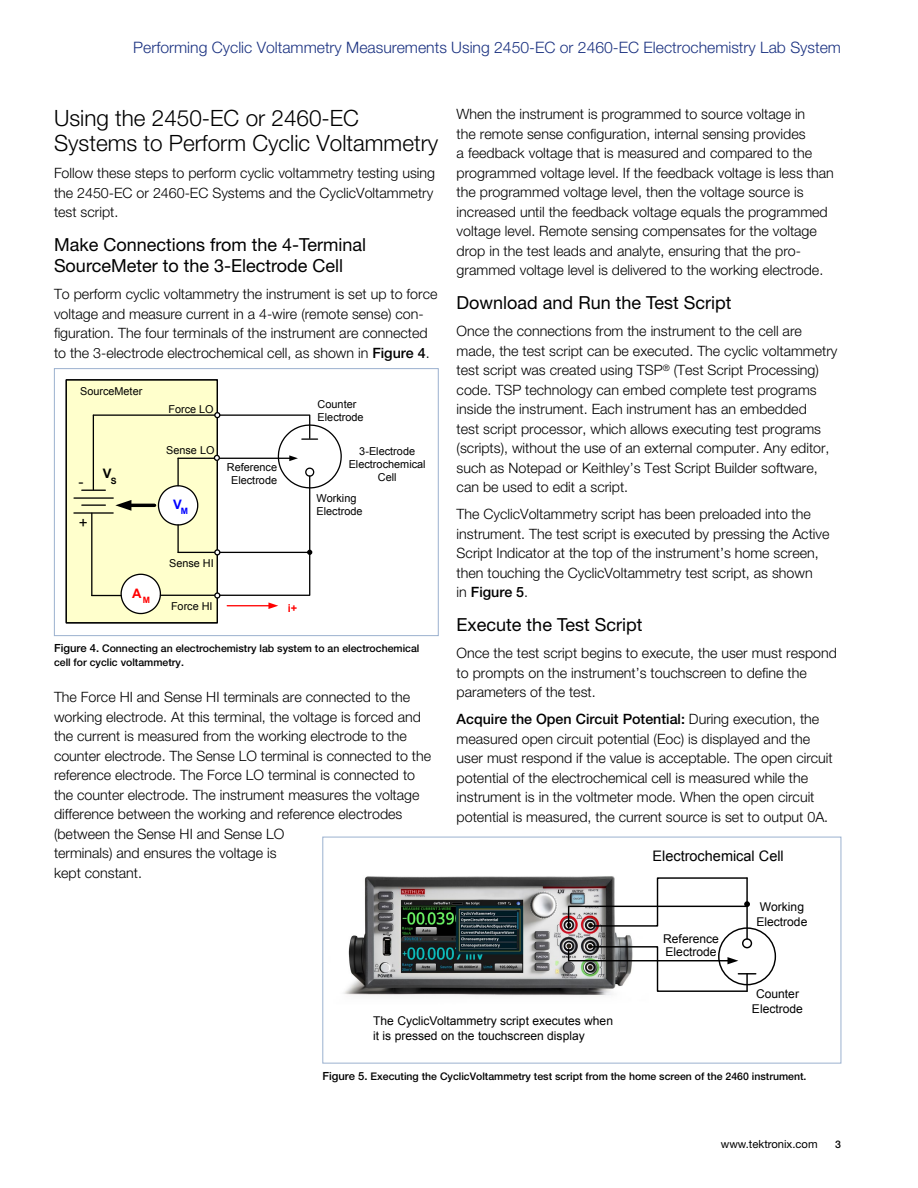
<style>
.page{position:relative;width:918px;height:1188px;background:#fff}
.page>*{position:absolute;margin:0;border:0;box-sizing:border-box;transform-origin:0 0}
.t1{font:300 22.5px/25.5px "Helvetica Neue";color:#000}
.t2{font:18px/21px "Helvetica Neue";color:#000}
.t3{font:300 15.75px "Helvetica Neue";color:#1b3281}
.t4{font:15.3px "Arial";color:#000}
.t5{font:14.55px "Arial";color:#000}
.t6{font:300 14.25px/19.5px "Helvetica Neue";color:#000}
.t7{font:700 13.05px "Arial";color:#00f}
.t8{font:700 13.05px "Arial";color:#f00}
.t9{font:700 13.05px "Arial";color:#000}
.t10{font:12.15px/14.5px "Arial";color:#000}
.t11{font:11.25px "Helvetica Neue";color:#000}
.t12{font:10.95px/13px "Arial";color:#000}
.t13{font:700 10.95px "Arial";color:#f00}
.t14{font:10.8px "Arial";color:#000}
.t15{font:500 10.5px/13.5px "Helvetica Neue";color:#000}
.t16{font:700 8.7px "Arial";color:#000}
.s1{font-weight:500}
.s2{font-size:11.25px}
</style>
<div class="page">
<div style="left:66px;top:380px;width:151px;height:243px;background:#ffc"></div>
<div style="left:66px;top:379px;width:152px;height:245px;border:1px solid #000"></div>
<hr style="left:93px;top:415px;width:1px;height:75px;background:#000">
<hr style="left:91px;top:513px;width:1px;height:83px;background:#000">
<svg style="left:157px;top:485px;width:42px;height:41px"></svg>
<hr style="left:93px;top:414px;width:217px;height:2px;background:#000">
<hr style="left:160px;top:595px;width:150px;height:1px;background:#000">
<hr style="left:178px;top:552px;width:132px;height:1px;background:#000">
<hr style="left:177px;top:458px;width:2px;height:28px;background:#000">
<hr style="left:177px;top:525px;width:2px;height:27px;background:#000">
<svg style="left:213px;top:548px;width:8px;height:8px"></svg>
<svg style="left:213px;top:592px;width:8px;height:7px"></svg>
<svg style="left:213px;top:411px;width:8px;height:8px"></svg>
<svg style="left:92px;top:573px;width:70px;height:42px"></svg>
<hr style="left:74px;top:512px;width:39px;height:2px;background:#000">
<svg style="left:82px;top:490px;width:23px;height:1px"></svg>
<hr style="left:74px;top:497px;width:39px;height:2px;background:#000">
<hr style="left:82px;top:504px;width:23px;height:2px;background:#000">
<hr style="left:130px;top:504px;width:25px;height:3px;background:#000">
<svg style="left:115px;top:500px;width:16px;height:11px"></svg>
<hr style="left:309px;top:476px;width:1px;height:119px;background:#000">
<hr style="left:178px;top:458px;width:112px;height:1px;background:#000">
<svg style="left:277px;top:416px;width:65px;height:73px"></svg>
<svg style="left:307px;top:550px;width:5px;height:5px"></svg>
<svg style="left:214px;top:455px;width:6px;height:6px"></svg>
<hr style="left:227px;top:605px;width:42px;height:1px;background:#f00">
<svg style="left:268px;top:602px;width:10px;height:7px"></svg>
<div style="left:54px;top:368px;width:385px;height:268px;border:1px solid #9bb1cf"></div>
<img style="left:343px;top:876px;width:290px;height:120px">
<div style="left:742px;top:938px;width:10px;height:10px;border:1px solid #000;border-radius:50%"></div>
<svg style="left:567px;top:945px;width:189px;height:48px"></svg>
<hr style="left:746px;top:878px;width:2px;height:61px;background:#000">
<svg style="left:567px;top:877px;width:183px;height:53px"></svg>
<div style="left:322px;top:837px;width:519px;height:227px;border:1px solid #9bb1cf"></div>
<p class="t3" style="left:133px;top:37px;width:709px">Performing Cyclic Voltammetry Measurements Using 2450-EC or 2460-EC Electrochemistry Lab System</p>
<h1 class="t1" style="left:54px;top:104px;width:386px">Using the 2450-EC or 2460-EC<br>Systems to Perform Cyclic Voltammetry</h1>
<p class="t6" style="left:54px;top:163px;width:383px">Follow these steps to perform cyclic voltammetry testing using the 2450-EC or 2460-EC Systems and the CyclicVoltammetry test script.</p>
<p class="t2" style="left:54px;top:234px;width:314px">Make Connections from the 4-Terminal<br>SourceMeter to the 3-Electrode Cell</p>
<p class="t6" style="left:54px;top:284px;width:385px">To perform cyclic voltammetry the instrument is set up to force voltage and measure current in a 4-wire (remote sense) con&shy;figuration. The four terminals of the instrument are connected to the 3-electrode electrochemical cell, as shown in <span class="s1">Figure 4</span>.</p>
<p class="t14" style="left:80px;top:386px;width:64px">SourceMeter</p>
<p class="t4" style="left:78px;top:473px;width:7px">-</p>
<p class="t4" style="left:79px;top:514px;width:10px">+</p>
<p class="t9" style="left:103px;top:466px;width:10px">V</p>
<p class="t16" style="left:111px;top:476px;width:7px">S</p>
<p class="t14" style="left:168px;top:403px;width:47px">Force LO</p>
<p class="t14" style="left:166px;top:445px;width:50px">Sense LO</p>
<p class="t7" style="left:173px;top:497px;width:16px">V<sub>M</sub></p>
<p class="t12" style="left:227px;top:460px;width:52px;text-align:center">Reference<br>Electrode</p>
<p class="t14" style="left:169px;top:557px;width:46px">Sense HI</p>
<p class="t12" style="left:318px;top:398px;width:48px">Counter<br>Electrode</p>
<p class="t12" style="left:349px;top:445px;width:79px;text-align:center">3-Electrode<br>Electrochemical<br>Cell</p>
<p class="t12" style="left:317px;top:492px;width:48px">Working<br>Electrode</p>
<p class="t8" style="left:132px;top:586px;width:19px">A<sub>M</sub></p>
<p class="t14" style="left:171px;top:600px;width:43px">Force HI</p>
<p class="t13" style="left:288px;top:602px;width:11px">i+</p>
<p class="t15" style="left:54px;top:642px;width:367px"><span class="s2">Figure 4.</span> Connecting an electrochemistry lab system to an electrochemical cell for cyclic voltammetry.</p>
<p class="t6" style="left:54px;top:687px;width:379px">The Force HI and Sense HI terminals are connected to the working electrode. At this terminal, the voltage is forced and the current is measured from the working electrode to the counter electrode. The Sense LO terminal is connected to the reference electrode. The Force LO terminal is connected to the counter electrode. The instrument measures the voltage difference between the working and reference electrodes (between the Sense HI and Sense LO<br>terminals) and ensures the voltage is<br>kept constant.</p>
<p class="t6" style="left:457px;top:104px;width:379px">When the instrument is programmed to source voltage in<br>the remote sense configuration, internal sensing provides<br>a feedback voltage that is measured and compared to the programmed voltage level. If the feedback voltage is less than the programmed voltage level, then the voltage source is increased until the feedback voltage equals the programmed voltage level. Remote sensing compensates for the voltage drop in the test leads and analyte, ensuring that the pro&shy;grammed voltage level is delivered to the working electrode.</p>
<p class="t2" style="left:457px;top:292px;width:276px">Download and Run the Test Script</p>
<p class="t6" style="left:457px;top:321px;width:382px">Once the connections from the instrument to the cell are made, the test script can be executed. The cyclic voltammetry test script was created using TSP<sup>®</sup> (Test Script Processing) code. TSP technology can embed complete test programs inside the instrument. Each instrument has an embedded<br>test script processor, which allows executing test programs (scripts), without the use of an external computer. Any editor, such as Notepad or Keithley’s Test Script Builder software, can be used to edit a script.</p>
<p class="t6" style="left:457px;top:504px;width:374px">The CyclicVoltammetry script has been preloaded into the instrument. The test script is executed by pressing the Active Script Indicator at the top of the instrument’s home screen, then touching the CyclicVoltammetry test script, as shown<br>in <span class="s1">Figure 5</span>.</p>
<p class="t2" style="left:457px;top:614px;width:187px">Execute the Test Script</p>
<p class="t6" style="left:457px;top:643px;width:382px">Once the test script begins to execute, the user must respond to prompts on the instrument’s touchscreen to define the parameters of the test.</p>
<p class="t6" style="left:457px;top:709px;width:378px"><span class="s1">Acquire the Open Circuit Potential:</span> During execution, the measured open circuit potential (Eoc) is displayed and the user must respond if the value is acceptable. The open circuit potential of the electrochemical cell is measured while the instrument is in the voltmeter mode. When the open circuit potential is measured, the current source is set to output 0A.</p>
<p class="t5" style="left:652px;top:847px;width:133px">Electrochemical Cell</p>
<p class="t10" style="left:663px;top:933px;width:57px;line-height:12.8px">Reference<br>Electrode</p>
<p class="t10" style="left:756px;top:900px;width:53px">Working<br>Electrode</p>
<p class="t10" style="left:752px;top:987px;width:53px;text-align:center">Counter<br>Electrode</p>
<p class="t10" style="left:373px;top:1014px;width:241px">The CyclicVoltammetry script executes when it is pressed on the touchscreen display</p>
<p class="t15" style="left:322px;top:1069px;width:486px"><span class="s2">Figure 5.</span> Executing the CyclicVoltammetry test script from the home screen of the 2460 instrument.</p>
<p class="t11" style="left:721px;top:1138px;width:98px">www.tektronix.com</p>
<p class="t15" style="left:835px;top:1138px;width:7px">3</p>
</div>
